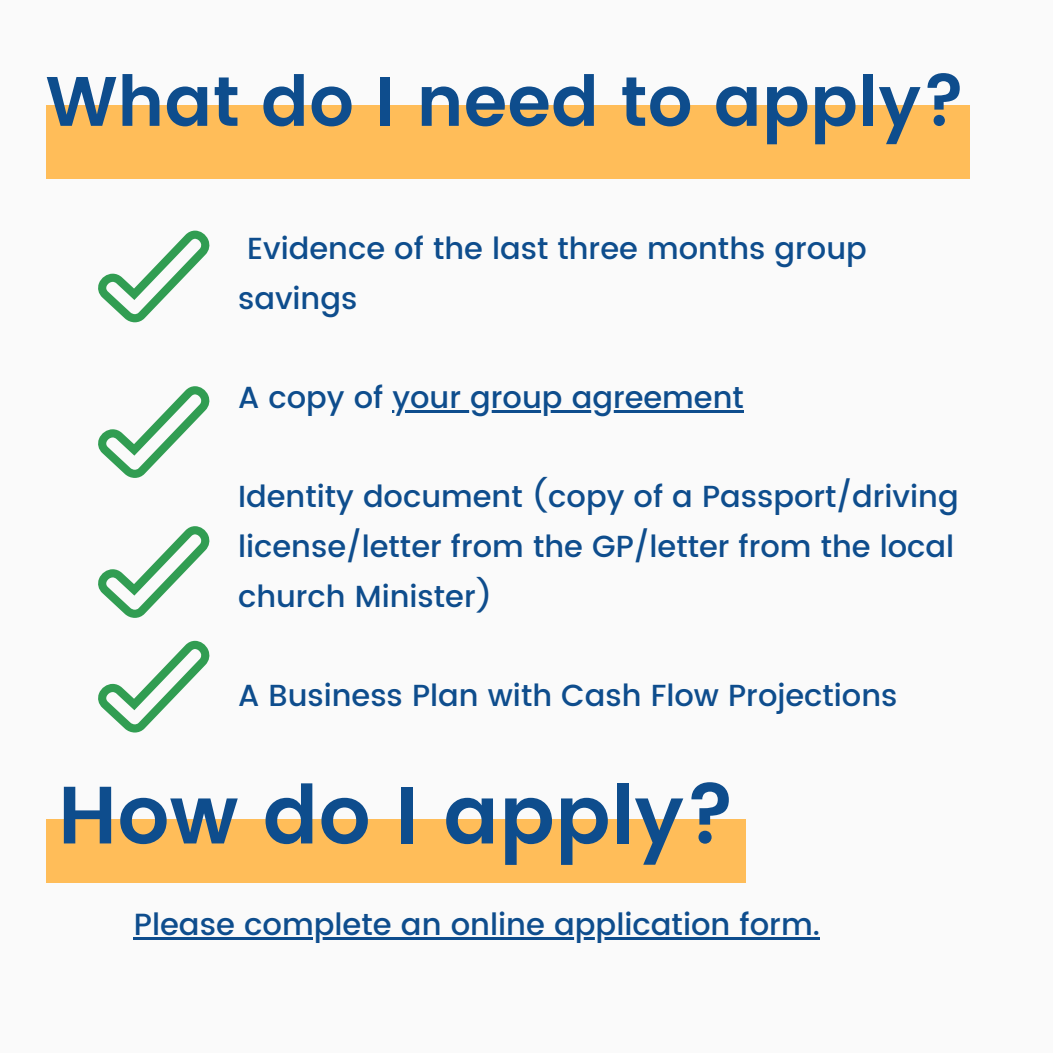
<style>
.page{position:relative;width:1053px;height:1053px;background:#fff}
.page>*{position:absolute;margin:0;border:0;box-sizing:border-box;transform-origin:0 0}
.t1{font:600 81.25px "Poppins";color:#0e4d8d}
.t2{font:600 70px "Poppins";color:#0e4d8d}
.t3{font:500 30.62px "Poppins";color:#0e4d8d}
.t4{font:500 30.5px/49.6px "Poppins";color:#0e4d8d}
</style>
<div class="page">
<div style="left:0;top:0;width:1052px;height:1052px;background:#fafafa"></div>
<hr style="left:392px;top:410px;width:351px;height:3px;background:#0e4d8d">
<div style="left:46px;top:105px;width:923px;height:73px;background:#ffbd59"></div>
<svg style="left:98px;top:231px;width:112px;height:91px"></svg>
<svg style="left:98px;top:386px;width:112px;height:92px"></svg>
<svg style="left:98px;top:526px;width:112px;height:92px"></svg>
<svg style="left:98px;top:641px;width:112px;height:91px"></svg>
<div style="left:46px;top:819px;width:699px;height:64px;background:#ffbd59"></div>
<hr style="left:134px;top:937px;width:686px;height:2px;background:#0e4d8d">
<p class="t2" style="left:46px;top:61px;width:921px">What do I need to apply?</p>
<p class="t4" style="left:238px;top:223px;width:630px">Evidence of the last three months group savings</p>
<p class="t4" style="left:238px;top:373px;width:507px">A copy of your group agreement</p>
<p class="t4" style="left:238px;top:472px;width:722px">Identity document (copy of a Passport/driving</p>
<p class="t4" style="left:238px;top:522px;width:717px">license/letter from the GP/letter from the local church Minister)</p>
<p class="t4" style="left:238px;top:671px;width:660px">A Business Plan with Cash Flow Projections</p>
<p class="t1" style="left:58px;top:768px;width:679px">How do I apply?</p>
<p class="t3" style="left:134px;top:906px;width:687px">Please complete an online application form.</p>
</div>
